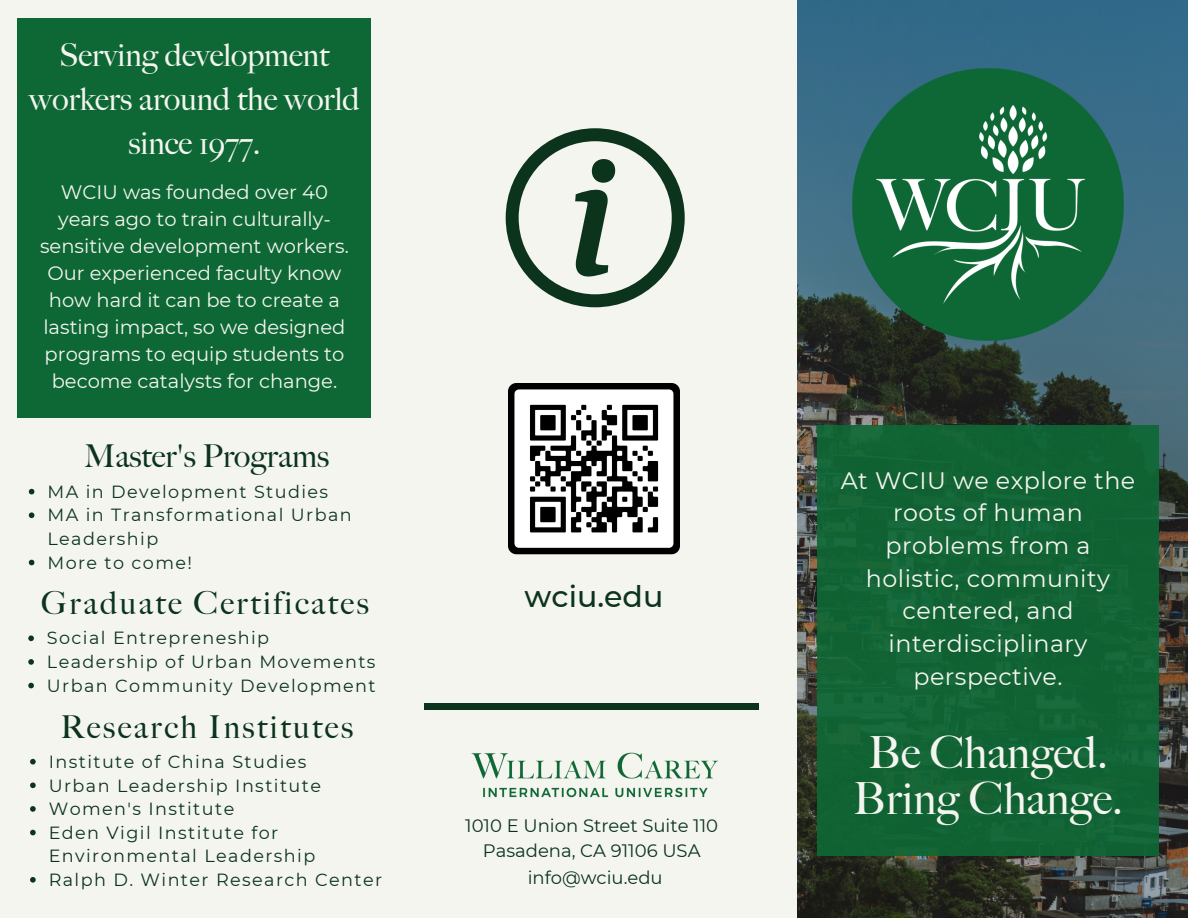
<style>
.page{position:relative;width:1188px;height:918px;background:#fff}
.page>*{position:absolute;margin:0;border:0;box-sizing:border-box;transform-origin:0 0}
.t1{font:44.25px "Big Caslon Rom";color:#f5f5f0}
.t2{font:31.5px/43.8px "Big Caslon Rom";color:#f5f5f0;text-align:center}
.t3{font:31.5px "Big Caslon Rom";letter-spacing:.08em;color:#0c341d}
.t4{font:31.5px "Big Caslon Rom";color:#0c341d}
.t5{font:500 30px "Montserrat";color:#0c341d}
.t6{font:23.7px/32.7px "Montserrat";letter-spacing:.02em;color:#f5f5f0;text-align:center}
.t7{font:19.5px/27px "Montserrat";color:#f5f5f0;text-align:center}
.t8{font:18px "Montserrat";color:#0c341d}
.t9{font:17.55px/23.7px "Montserrat";letter-spacing:.08em;color:#0c341d}
</style>
<div class="page">
<img style="left:796px;top:0;width:392px;height:918px">
<div style="left:0;top:0;width:796px;height:918px;background:#f5f5f0"></div>
<div style="left:425px;top:703px;width:334px;height:6px;background:#0c341d"></div>
<div style="left:18px;top:18px;width:353px;height:399px;background:#0e6835"></div>
<svg style="left:506px;top:128px;width:179px;height:179px"></svg>
<img style="left:509px;top:384px;width:171px;height:171px">
<img style="left:471px;top:752px;width:247px;height:46px">
<div style="left:817px;top:425px;width:342px;height:431px;background:#0e6835"></div>
<img style="left:840px;top:56px;width:296px;height:296px">
<svg style="left:29px;top:489px;width:5px;height:5px"></svg>
<svg style="left:29px;top:512px;width:5px;height:6px"></svg>
<svg style="left:29px;top:560px;width:5px;height:5px"></svg>
<svg style="left:28px;top:635px;width:6px;height:6px"></svg>
<svg style="left:28px;top:659px;width:6px;height:6px"></svg>
<svg style="left:28px;top:683px;width:6px;height:5px"></svg>
<svg style="left:30px;top:759px;width:6px;height:6px"></svg>
<svg style="left:30px;top:783px;width:6px;height:5px"></svg>
<svg style="left:30px;top:806px;width:6px;height:6px"></svg>
<svg style="left:30px;top:830px;width:6px;height:5px"></svg>
<svg style="left:30px;top:877px;width:6px;height:6px"></svg>
<p class="t2" style="left:29px;top:33px;width:332px">Serving development workers around the world since 1977.</p>
<p class="t7" style="left:40px;top:178px;width:310px">WCIU was founded over 40 years ago to train culturally&shy;sensitive development workers.<br>Our experienced faculty know how hard it can be to create a lasting impact, so we designed programs to equip students to become catalysts for change.</p>
<p class="t4" style="left:84px;top:438px;width:246px">Master's Programs</p>
<p class="t9" style="left:47px;top:480px;width:282px">MA in Development Studies</p>
<p class="t9" style="left:47px;top:503px;width:306px">MA in Transformational Urban<br>Leadership</p>
<p class="t9" style="left:47px;top:551px;width:146px">More to come!</p>
<p class="t3" style="left:41px;top:585px;width:329px">Graduate Certificates</p>
<p class="t9" style="left:47px;top:626px;width:224px">Social Entrepreneship</p>
<p class="t9" style="left:47px;top:650px;width:330px">Leadership of Urban Movements</p>
<p class="t9" style="left:47px;top:674px;width:330px">Urban Community Development</p>
<p class="t3" style="left:60px;top:708px;width:294px">Research Institutes</p>
<p class="t9" style="left:49px;top:750px;width:259px">Institute of China Studies</p>
<p class="t9" style="left:49px;top:773px;width:274px">Urban Leadership Institute</p>
<p class="t9" style="left:49px;top:797px;width:187px">Women's Institute</p>
<p class="t9" style="left:49px;top:821px;width:268px">Eden Vigil Institute for<br>Environmental Leadership</p>
<p class="t9" style="left:49px;top:868px;width:335px">Ralph D. Winter Research Center</p>
<p class="t5" style="left:525px;top:578px;width:140px">wciu.edu</p>
<p class="t8" style="left:465px;top:814px;width:254px">1010 E Union Street Suite 110</p>
<p class="t8" style="left:483px;top:839px;width:219px">Pasadena, CA 91106 USA</p>
<p class="t8" style="left:528px;top:866px;width:136px">info@wciu.edu</p>
<p class="t6" style="left:841px;top:464px;width:296px">At WCIU we explore the roots of human problems from a holistic, community centered, and interdisciplinary perspective.</p>
<p class="t1" style="left:868px;top:726px;width:241px">Be Changed.</p>
<p class="t1" style="left:853px;top:773px;width:271px">Bring Change.</p>
</div>
